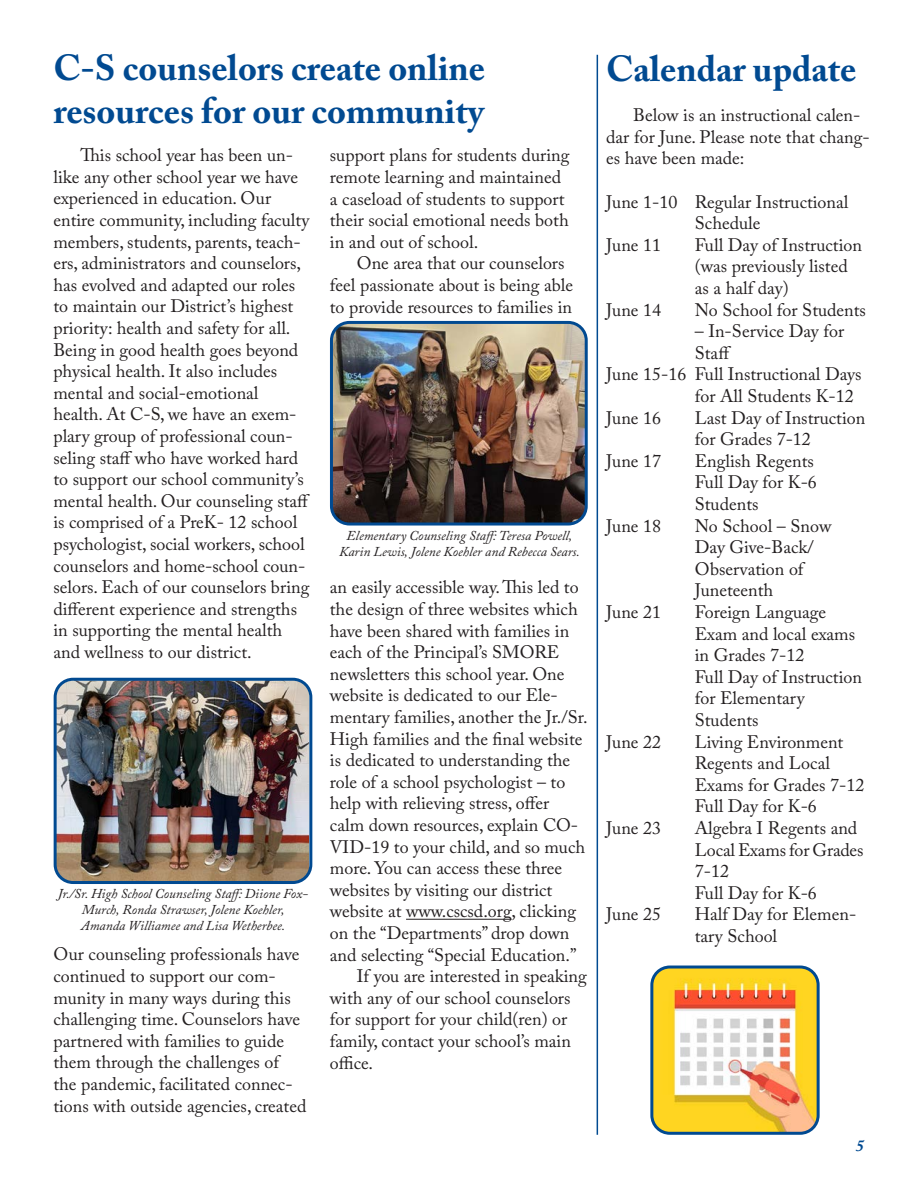
<style>
.page{position:relative;width:918px;height:1188px;background:#fff}
.page>*{position:absolute;margin:0;border:0;box-sizing:border-box;transform-origin:0 0}
.Headline{font:700 36px/43.2px "Adobe Caslon Pro";color:#014a91}
.Body_text{font:18px/21.6px "Adobe Caslon Pro";color:#231f20}
.Subhead_2{font:italic 700 16.5px "Adobe Caslon Pro";color:#014a91}
.t1{font:italic 13.5px/16.2px "Adobe Caslon Pro";color:#231f20;text-align:center}
</style>
<div class="page">
<hr style="left:597px;top:55px;width:1px;height:1080px;background:#014a91">
<hr style="left:406px;top:919px;width:106px;height:1px;background:#231f20">
<img style="left:334px;top:325px;width:250px;height:197px">
<div style="left:330px;top:321px;width:258px;height:205px;border:3px solid #014a91;border-radius:18px"></div>
<img style="left:55px;top:679px;width:253px;height:201px">
<div style="left:54px;top:678px;width:258px;height:206px;border:3px solid #014a91;border-radius:18px"></div>
<img style="left:654px;top:967px;width:162px;height:164px">
<div style="left:650px;top:966px;width:170px;height:169px;border:3px solid #014a91;border-radius:18px"></div>
<p class="Headline" style="left:53px;top:46px;width:433px">C-S counselors create online resources for our community</p>
<p class="Body_text" style="left:330px;top:144px;width:241px">support plans for students during remote learning and maintained a caseload of students to support their social emotional needs both in and out of school.</p>
<p class="Body_text" style="left:330px;top:252px;width:245px;text-indent:27px">One area that our counselors feel passionate about is being able to provide resources to families in</p>
<p class="Body_text" style="left:53px;top:144px;width:258px;text-indent:27px">This school year has been un&shy;like any other school year we have experienced in education. Our entire community, including faculty members, students, parents, teach&shy;ers, administrators and counselors, has evolved and adapted our roles to maintain our District’s highest priority: health and safety for all.<br>Being in good health goes beyond physical health. It also includes mental and social-emotional health. At C-S, we have an exem&shy;plary group of professional coun&shy;seling staff who have worked hard to support our school community’s mental health. Our counseling staff is comprised of a PreK- 12 school psychologist, social workers, school counselors and home-school coun&shy;selors. Each of our counselors bring different experience and strengths in supporting the mental health and wellness to our district.</p>
<p class="t1" style="left:339px;top:527px;width:242px">Elementary Counseling Staff: Teresa Powell,<br>Karin Lewis, Jolene Koehler and Rebecca Sears.</p>
<p class="Body_text" style="left:330px;top:576px;width:259px">an easily accessible way. This led to the design of three websites which have been shared with families in each of the Principal’s SMORE newsletters this school year. One website is dedicated to our Ele&shy;mentary families, another the Jr./Sr.<br>High families and the final website is dedicated to understanding the role of a school psychologist – to help with relieving stress, offer calm down resources, explain CO-VID-19 to your child, and so much more. You can access these three websites by visiting our district website at www.cscsd.org, clicking on the “Departments” drop down and selecting “Special Education.”</p>
<p class="Body_text" style="left:330px;top:965px;width:259px;text-indent:27px">If you are interested in speaking with any of our school counselors for support for your child(ren) or family, contact your school’s main office.</p>
<p class="t1" style="left:58px;top:885px;width:252px">Jr./Sr. High School Counseling Staff: Diione Fox-<br>Murch, Ronda Strawser, Jolene Koehler,</p>
<p class="t1" style="left:81px;top:918px;width:205px">Amanda Williamee and Lisa Wetherbee.</p>
<p class="Body_text" style="left:53px;top:943px;width:255px">Our counseling professionals have continued to support our com&shy;munity in many ways during this challenging time. Counselors have partnered with families to guide them through the challenges of the pandemic, facilitated connec&shy;tions with outside agencies, created</p>
<p class="Headline" style="left:606px;top:47px;width:252px">Calendar update</p>
<p class="Body_text" style="left:606px;top:104px;width:265px;text-indent:27px">Below is an instructional calen&shy;dar for June. Please note that chang&shy;es have been made:</p>
<p class="Body_text" style="left:606px;top:191px;width:244px;text-align:center">June 1-10 Regular Instructional<br>Schedule</p>
<p class="Body_text" style="left:606px;top:234px;width:56px">June 11</p>
<p class="Body_text" style="left:695px;top:234px;width:169px">Full Day of Instruction (was previously listed as a half day)</p>
<p class="Body_text" style="left:606px;top:299px;width:56px">June 14</p>
<p class="Body_text" style="left:695px;top:299px;width:173px">No School for Students</p>
<p class="Body_text" style="left:695px;top:320px;width:151px">– In-Service Day for<br>Staff</p>
<p class="Body_text" style="left:606px;top:363px;width:257px">June 15-16 Full Instructional Days</p>
<p class="Body_text" style="left:695px;top:385px;width:161px">for All Students K-12</p>
<p class="Body_text" style="left:606px;top:407px;width:56px">June 16</p>
<p class="Body_text" style="left:695px;top:407px;width:172px">Last Day of Instruction for Grades 7-12</p>
<p class="Body_text" style="left:606px;top:450px;width:56px">June 17</p>
<p class="Body_text" style="left:695px;top:450px;width:121px">English Regents</p>
<p class="Body_text" style="left:695px;top:471px;width:124px">Full Day for K-6</p>
<p class="Body_text" style="left:695px;top:493px;width:65px">Students</p>
<p class="Body_text" style="left:606px;top:515px;width:56px">June 18</p>
<p class="Body_text" style="left:695px;top:515px;width:138px">No School – Snow<br>Day Give-Back/</p>
<p class="Body_text" style="left:695px;top:558px;width:110px">Observation of</p>
<p class="Body_text" style="left:695px;top:579px;width:80px">Juneteenth</p>
<p class="Body_text" style="left:606px;top:601px;width:56px">June 21</p>
<p class="Body_text" style="left:695px;top:601px;width:133px">Foreign Language</p>
<p class="Body_text" style="left:695px;top:623px;width:162px">Exam and local exams in Grades 7-12</p>
<p class="Body_text" style="left:695px;top:666px;width:169px">Full Day of Instruction for Elementary</p>
<p class="Body_text" style="left:695px;top:709px;width:65px">Students</p>
<p class="Body_text" style="left:606px;top:731px;width:56px">June 22</p>
<p class="Body_text" style="left:695px;top:731px;width:150px">Living Environment</p>
<p class="Body_text" style="left:695px;top:752px;width:171px">Regents and Local<br>Exams for Grades 7-12</p>
<p class="Body_text" style="left:695px;top:795px;width:124px">Full Day for K-6</p>
<p class="Body_text" style="left:606px;top:817px;width:56px">June 23</p>
<p class="Body_text" style="left:695px;top:817px;width:170px">Algebra I Regents and<br>Local Exams for Grades<br>7-12</p>
<p class="Body_text" style="left:695px;top:882px;width:124px">Full Day for K-6</p>
<p class="Body_text" style="left:606px;top:903px;width:56px">June 25</p>
<p class="Body_text" style="left:695px;top:903px;width:163px">Half Day for Elemen&shy;tary School</p>
<p class="Subhead_2" style="left:856px;top:1136px;width:10px">5</p>
</div>
